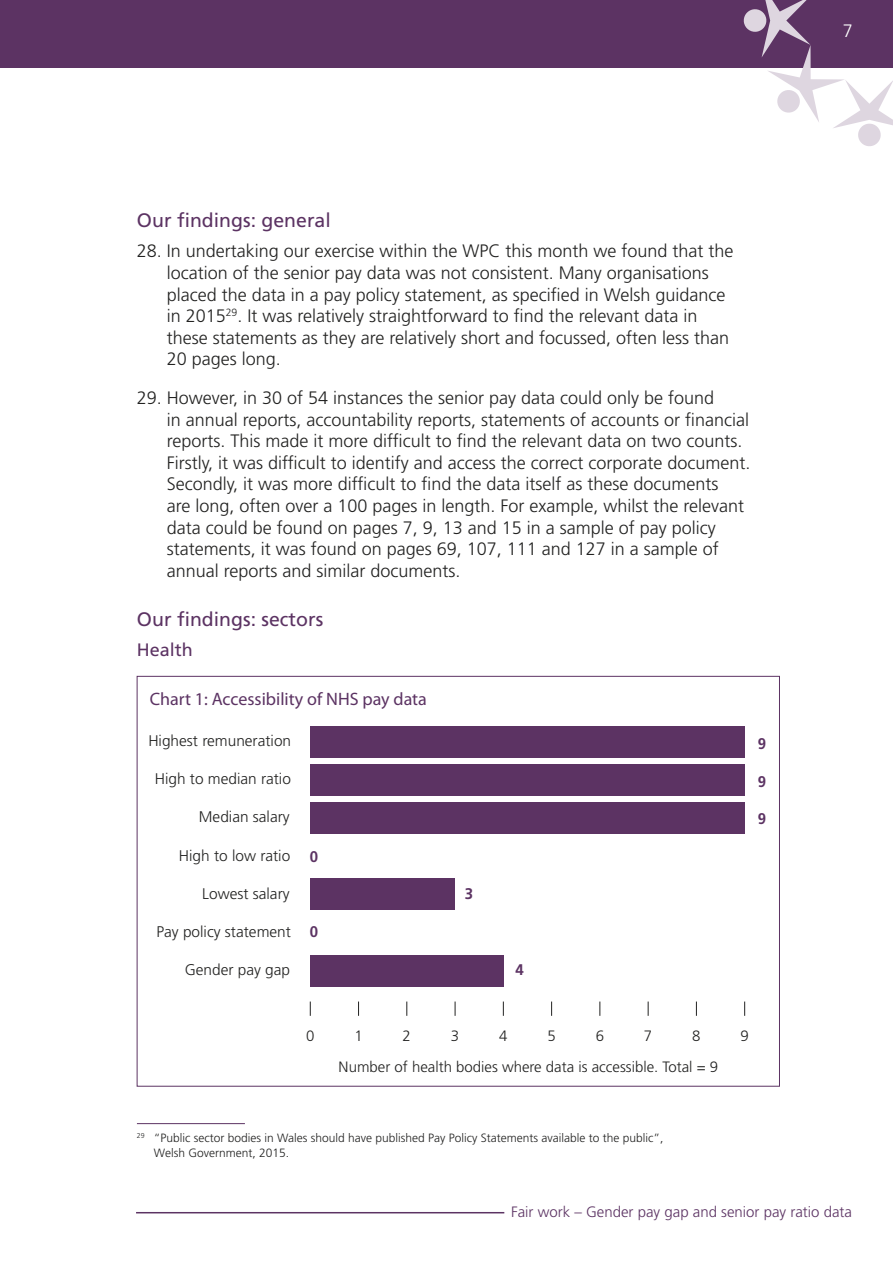
<style>
.page{position:relative;width:893px;height:1263px;background:#fff}
.page>*{position:absolute;margin:0;border:0;box-sizing:border-box;transform-origin:0 0}
.H2_Sub_Heading{font:19.5px "Frutiger LT Std";color:#5c3363}
.Indented_Text{font:300 18px/21.6px "Frutiger LT Std";color:#222221}
.t1{font:18px "Myriad Pro";color:#5c3363}
.H3_Sub_Heading{font:18px "Frutiger LT Std";color:#5c3363}
.t2{font:300 18px "Frutiger LT Std";color:#fff}
.t3{font:300 15.45px "Frutiger LT Std";color:#222221}
.t4{font:700 15.45px "Frutiger LT Std";color:#5c3363}
.t5{font:300 15px "Frutiger LT Std";color:#222221}
.t6{font:300 15px "Frutiger LT Std";color:#5c3363}
.Footnotes{font:300 12px/14.4px "Frutiger LT Std";color:#222221}
</style>
<div class="page">
<div style="left:0;top:0;width:893px;height:68px;background:#5c3363"></div>
<svg style="left:743px;top:0;width:150px;height:146px"></svg>
<hr style="left:136px;top:1212px;width:368px;height:1px;background:#5c3363">
<hr style="left:137px;top:1123px;width:108px;height:1px;background:#5c3363">
<svg style="left:310px;top:1001px;width:1px;height:15px"></svg>
<svg style="left:358px;top:1001px;width:1px;height:15px"></svg>
<svg style="left:406px;top:1001px;width:1px;height:15px"></svg>
<svg style="left:455px;top:1001px;width:1px;height:15px"></svg>
<svg style="left:503px;top:1001px;width:1px;height:15px"></svg>
<svg style="left:551px;top:1001px;width:1px;height:15px"></svg>
<svg style="left:599px;top:1001px;width:1px;height:15px"></svg>
<svg style="left:648px;top:1001px;width:1px;height:15px"></svg>
<svg style="left:696px;top:1001px;width:1px;height:15px"></svg>
<svg style="left:744px;top:1001px;width:1px;height:15px"></svg>
<div style="left:310px;top:955px;width:193px;height:31px;background:#5c3363"></div>
<div style="left:310px;top:879px;width:145px;height:31px;background:#5c3363"></div>
<div style="left:310px;top:802px;width:435px;height:32px;background:#5c3363"></div>
<div style="left:310px;top:764px;width:435px;height:32px;background:#5c3363"></div>
<div style="left:310px;top:726px;width:435px;height:32px;background:#5c3363"></div>
<h2 class="H2_Sub_Heading" style="left:137px;top:209px;width:195px">Our findings: general</h2>
<p class="Indented_Text" style="left:167px;top:241px;width:568px;text-indent:-30px">28. In undertaking our exercise within the WPC this month we found that the location of the senior pay data was not consistent. Many organisations placed the data in a pay policy statement, as specified in Welsh guidance in 2015<sup>29</sup>. It was relatively straightforward to find the relevant data in these statements as they are relatively short and focussed, often less than 20 pages long.</p>
<p class="Indented_Text" style="left:167px;top:387px;width:585px;text-indent:-30px">29. However, in 30 of 54 instances the senior pay data could only be found<br>in annual reports, accountability reports, statements of accounts or financial reports. This made it more difficult to find the relevant data on two counts.<br>Firstly, it was difficult to identify and access the correct corporate document.<br>Secondly, it was more difficult to find the data itself as these documents<br>are long, often over a 100 pages in length. For example, whilst the relevant data could be found on pages 7, 9, 13 and 15 in a sample of pay policy statements, it was found on pages 69, 107, 111 and 127 in a sample of annual reports and similar documents.</p>
<h2 class="H2_Sub_Heading" style="left:137px;top:607px;width:188px">Our findings: sectors</h2>
<h3 class="H3_Sub_Heading" style="left:137px;top:639px;width:58px">Health</h3>
<p class="t1" style="left:150px;top:690px;width:279px">Chart 1: Accessibility of NHS pay data</p>
<p class="t3" style="left:148px;top:732px;width:144px">Highest remuneration</p>
<p class="t3" style="left:155px;top:770px;width:138px">High to median ratio</p>
<p class="t3" style="left:199px;top:808px;width:92px">Median salary</p>
<p class="t3" style="left:179px;top:846px;width:113px">High to low ratio</p>
<p class="t3" style="left:202px;top:885px;width:89px">Lowest salary</p>
<p class="t3" style="left:156px;top:923px;width:136px">Pay policy statement</p>
<p class="t3" style="left:185px;top:961px;width:107px">Gender pay gap</p>
<p class="t4" style="left:310px;top:848px;width:10px">0</p>
<p class="t4" style="left:310px;top:923px;width:10px">0</p>
<p class="t4" style="left:465px;top:884px;width:10px">3</p>
<p class="t4" style="left:516px;top:960px;width:10px">4</p>
<p class="t4" style="left:758px;top:735px;width:10px">9</p>
<p class="t4" style="left:758px;top:772px;width:10px">9</p>
<p class="t4" style="left:758px;top:809px;width:10px">9</p>
<p class="t5" style="left:306px;top:1027px;width:10px">0</p>
<p class="t5" style="left:354px;top:1027px;width:10px">1</p>
<p class="t5" style="left:403px;top:1027px;width:10px">2</p>
<p class="t5" style="left:451px;top:1027px;width:10px">3</p>
<p class="t5" style="left:499px;top:1027px;width:10px">4</p>
<p class="t5" style="left:547px;top:1027px;width:10px">5</p>
<p class="t5" style="left:596px;top:1027px;width:10px">6</p>
<p class="t5" style="left:644px;top:1027px;width:10px">7</p>
<p class="t5" style="left:692px;top:1027px;width:10px">8</p>
<p class="t5" style="left:740px;top:1027px;width:10px">9</p>
<p class="t5" style="left:339px;top:1058px;width:381px">Number of health bodies where data is accessible. Total = 9</p>
<p class="Footnotes" style="left:154px;top:1131px;width:511px;text-indent:-17px"><sup>29</sup> “Public sector bodies in Wales should have published Pay Policy Statements available to the public”,<br>Welsh Government, 2015.</p>
<p class="t2" style="left:843px;top:21px;width:12px">7</p>
<p class="t6" style="left:511px;top:1203px;width:342px">Fair work – Gender pay gap and senior pay ratio data</p>
</div>
